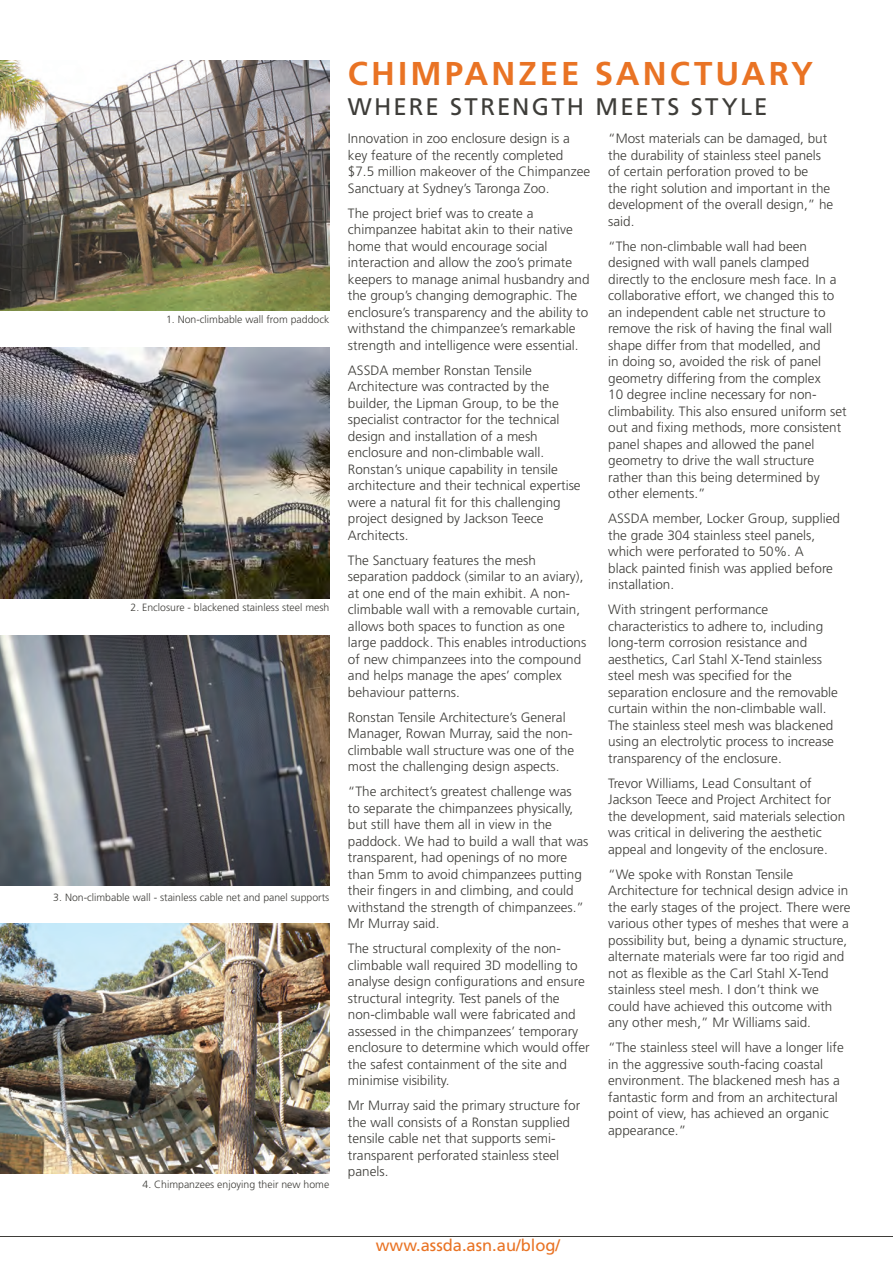
<style>
.page{position:relative;width:893px;height:1263px;background:#fff}
.page>*{position:absolute;margin:0;border:0;box-sizing:border-box;transform-origin:0 0}
.Inside__Title{font:700 33px "Frutiger";letter-spacing:.095em;color:#e97324}
.Inside__Title-2{font:24px "Frutiger";letter-spacing:.095em;color:#3e3d39}
.t1{font:16.5px "Frutiger";color:#e97324}
.Inside__Body_Text{font:300 13.5px/16.5px "Frutiger LT Std";color:#3e3d39}
.Inside__Captions{font:300 10.5px "Frutiger LT Std";color:#3e3d39}
</style>
<div class="page">
<hr style="left:0;top:1236px;width:893px;height:1px;background:#3e3d39">
<img style="left:0;top:60px;width:329px;height:250px">
<img style="left:0;top:348px;width:329px;height:250px">
<img style="left:0;top:635px;width:329px;height:251px">
<img style="left:0;top:923px;width:329px;height:250px">
<p class="Inside__Captions" style="left:166px;top:313px;width:165px">1. Non-climbable wall from paddock</p>
<p class="Inside__Captions" style="left:131px;top:601px;width:200px">2. Enclosure - blackened stainless steel mesh</p>
<p class="Inside__Captions" style="left:53px;top:891px;width:277px">3. Non-climbable wall - stainless cable net and panel supports</p>
<p class="Inside__Captions" style="left:143px;top:1178px;width:188px">4. Chimpanzees enjoying their new home</p>
<p class="Inside__Title" style="left:348px;top:54px;width:467px">CHIMPANZEE SANCTUARY</p>
<p class="Inside__Title-2" style="left:348px;top:93px;width:421px">WHERE STRENGTH MEETS STYLE</p>
<p class="Inside__Body_Text" style="left:348px;top:131px;width:244px">Innovation in zoo enclosure design is a key feature of the recently completed $7.5 million makeover of the Chimpanzee Sanctuary at Sydney’s Taronga Zoo.</p>
<p class="Inside__Body_Text" style="left:348px;top:205px;width:243px">The project brief was to create a chimpanzee habitat akin to their native home that would encourage social interaction and allow the zoo’s primate keepers to manage animal husbandry and the group’s changing demographic. The enclosure’s transparency and the ability to withstand the chimpanzee’s remarkable strength and intelligence were essential.</p>
<p class="Inside__Body_Text" style="left:348px;top:362px;width:234px">ASSDA member Ronstan Tensile Architecture was contracted by the builder, the Lipman Group, to be the specialist contractor for the technical design and installation of a mesh enclosure and non-climbable wall.<br>Ronstan’s unique capability in tensile architecture and their technical expertise were a natural fit for this challenging project designed by Jackson Teece Architects.</p>
<p class="Inside__Body_Text" style="left:348px;top:552px;width:240px">The Sanctuary features the mesh separation paddock (similar to an aviary), at one end of the main exhibit. A non&shy;climbable wall with a removable curtain, allows both spaces to function as one large paddock. This enables introductions of new chimpanzees into the compound and helps manage the apes’ complex behaviour patterns.</p>
<p class="Inside__Body_Text" style="left:348px;top:709px;width:228px">Ronstan Tensile Architecture’s General Manager, Rowan Murray, said the non&shy;climbable wall structure was one of the most the challenging design aspects.</p>
<p class="Inside__Body_Text" style="left:348px;top:784px;width:242px">“The architect’s greatest challenge was<br>to separate the chimpanzees physically, but still have them all in view in the paddock. We had to build a wall that was transparent, had openings of no more than 5mm to avoid chimpanzees putting their fingers in and climbing, and could withstand the strength of chimpanzees.” Mr Murray said.</p>
<p class="Inside__Body_Text" style="left:348px;top:941px;width:243px">The structural complexity of the non&shy;climbable wall required 3D modelling to analyse design configurations and ensure structural integrity. Test panels of the non-climbable wall were fabricated and assessed in the chimpanzees’ temporary enclosure to determine which would offer the safest containment of the site and minimise visibility.</p>
<p class="Inside__Body_Text" style="left:348px;top:1098px;width:234px">Mr Murray said the primary structure for the wall consists of a Ronstan supplied tensile cable net that supports semi&shy;transparent perforated stainless steel panels.</p>
<p class="Inside__Body_Text" style="left:608px;top:130px;width:227px">“Most materials can be damaged, but the durability of stainless steel panels of certain perforation proved to be<br>the right solution and important in the development of the overall design,” he said.</p>
<p class="Inside__Body_Text" style="left:608px;top:238px;width:240px">“The non-climbable wall had been designed with wall panels clamped directly to the enclosure mesh face. In a collaborative effort, we changed this to an independent cable net structure to remove the risk of having the final wall shape differ from that modelled, and<br>in doing so, avoided the risk of panel geometry differing from the complex<br>10 degree incline necessary for non&shy;climbability. This also ensured uniform set out and fixing methods, more consistent panel shapes and allowed the panel geometry to drive the wall structure rather than this being determined by other elements.”</p>
<p class="Inside__Body_Text" style="left:608px;top:510px;width:233px">ASSDA member, Locker Group, supplied the grade 304 stainless steel panels, which were perforated to 50%. A<br>black painted finish was applied before installation.</p>
<p class="Inside__Body_Text" style="left:608px;top:601px;width:231px">With stringent performance characteristics to adhere to, including long-term corrosion resistance and aesthetics, Carl Stahl X-Tend stainless steel mesh was specified for the separation enclosure and the removable curtain within the non-climbable wall.<br>The stainless steel mesh was blackened using an electrolytic process to increase transparency of the enclosure.</p>
<p class="Inside__Body_Text" style="left:608px;top:775px;width:239px">Trevor Williams, Lead Consultant of Jackson Teece and Project Architect for the development, said materials selection was critical in delivering the aesthetic appeal and longevity of the enclosure.</p>
<p class="Inside__Body_Text" style="left:608px;top:866px;width:244px">“We spoke with Ronstan Tensile Architecture for technical design advice in the early stages of the project. There were various other types of meshes that were a possibility but, being a dynamic structure, alternate materials were far too rigid and not as flexible as the Carl Stahl X-Tend stainless steel mesh. I don’t think we could have achieved this outcome with any other mesh,” Mr Williams said.</p>
<p class="Inside__Body_Text" style="left:608px;top:1039px;width:237px">“The stainless steel will have a longer life in the aggressive south-facing coastal environment. The blackened mesh has a fantastic form and from an architectural point of view, has achieved an organic appearance.”</p>
<p class="t1" style="left:376px;top:1235px;width:186px">www.assda.asn.au/blog/</p>
</div>
